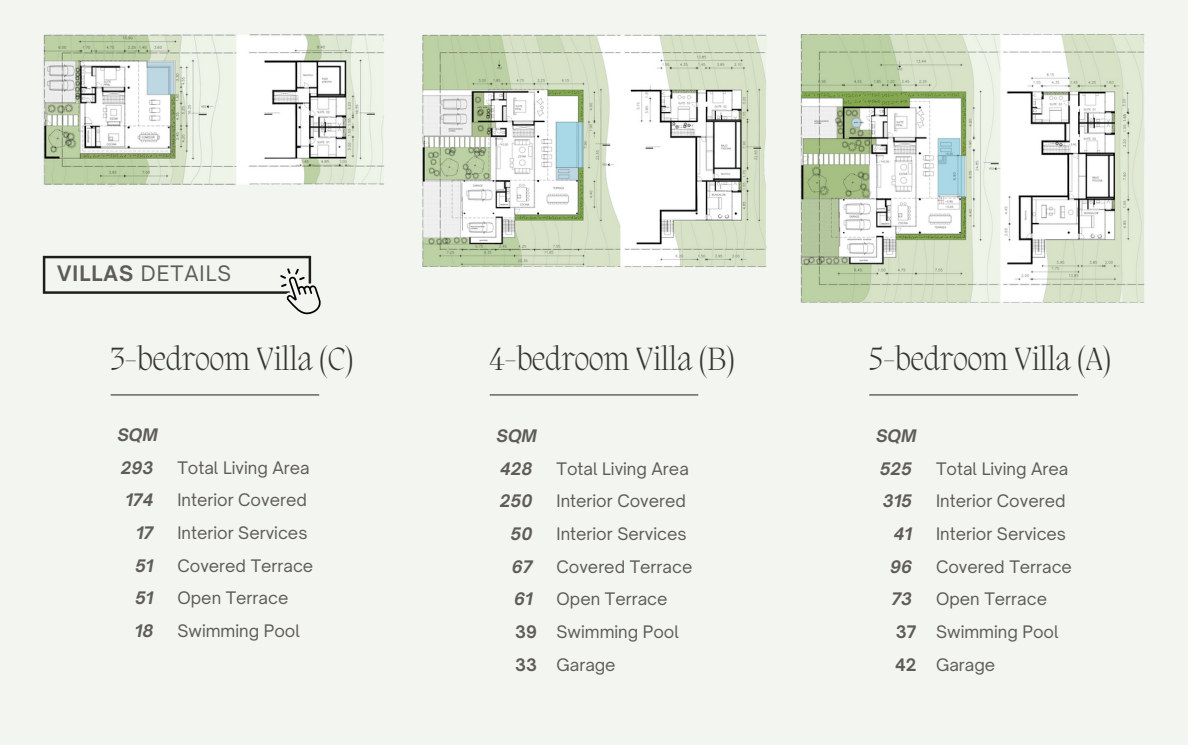
<style>
.page{position:relative;width:1188px;height:745px;background:#f3f6f0}
.page>*{position:absolute;margin:0;border:0;box-sizing:border-box;transform-origin:0 0}
.t1{font:200 33px "Migra";color:#373533}
.t2{font:20.4px "Open Sauce One";letter-spacing:.05em;color:#5e5b58}
.t3{font:16.5px "Open Sauce One";color:#5e5b58}
.t4{font:italic 700 16.5px "Open Sauce One";color:#5e5b58}
.t5{font:700 16.5px "Open Sauce One";color:#5e5b58}
.s1{font-weight:700}
</style>
<div class="page">
<img style="left:801px;top:34px;width:344px;height:269px">
<img style="left:422px;top:34px;width:344px;height:233px">
<img style="left:43px;top:34px;width:341px;height:151px">
<hr style="left:111px;top:394px;width:208px;height:1px;background:#373533">
<hr style="left:490px;top:394px;width:208px;height:1px;background:#373533">
<hr style="left:869px;top:394px;width:209px;height:1px;background:#373533">
<svg style="left:43px;top:256px;width:278px;height:58px"></svg>
<p class="t2" style="left:57px;top:261px;width:175px"><span class="s1">VILLAS</span> DETAILS</p>
<p class="t1" style="left:111px;top:343px;width:244px">3-bedroom Villa (C)</p>
<p class="t4" style="left:117px;top:424px;width:42px">SQM</p>
<p class="t4" style="left:121px;top:457px;width:34px">293</p>
<p class="t4" style="left:126px;top:490px;width:29px">174</p>
<p class="t4" style="left:136px;top:522px;width:19px">17</p>
<p class="t4" style="left:135px;top:555px;width:20px">51</p>
<p class="t4" style="left:135px;top:588px;width:20px">51</p>
<p class="t4" style="left:135px;top:620px;width:20px">18</p>
<p class="t3" style="left:177px;top:457px;width:134px">Total Living Area</p>
<p class="t3" style="left:177px;top:490px;width:131px">Interior Covered</p>
<p class="t3" style="left:177px;top:522px;width:132px">Interior Services</p>
<p class="t3" style="left:177px;top:555px;width:137px">Covered Terrace</p>
<p class="t3" style="left:177px;top:588px;width:112px">Open Terrace</p>
<p class="t3" style="left:177px;top:620px;width:124px">Swimming Pool</p>
<p class="t1" style="left:490px;top:343px;width:246px">4-bedroom Villa (B)</p>
<p class="t1" style="left:869px;top:343px;width:243px">5-bedroom Villa (A)</p>
<p class="t4" style="left:497px;top:425px;width:42px">SQM</p>
<p class="t4" style="left:500px;top:458px;width:34px">428</p>
<p class="t4" style="left:500px;top:491px;width:34px">250</p>
<p class="t4" style="left:511px;top:523px;width:23px">50</p>
<p class="t4" style="left:512px;top:556px;width:22px">67</p>
<p class="t4" style="left:514px;top:589px;width:20px">61</p>
<p class="t5" style="left:515px;top:621px;width:23px">39</p>
<p class="t3" style="left:557px;top:458px;width:134px">Total Living Area</p>
<p class="t3" style="left:557px;top:491px;width:131px">Interior Covered</p>
<p class="t3" style="left:557px;top:523px;width:132px">Interior Services</p>
<p class="t3" style="left:557px;top:556px;width:137px">Covered Terrace</p>
<p class="t3" style="left:557px;top:589px;width:112px">Open Terrace</p>
<p class="t3" style="left:557px;top:621px;width:124px">Swimming Pool</p>
<p class="t4" style="left:876px;top:425px;width:42px">SQM</p>
<p class="t4" style="left:880px;top:458px;width:34px">525</p>
<p class="t4" style="left:883px;top:491px;width:31px">315</p>
<p class="t4" style="left:894px;top:523px;width:20px">41</p>
<p class="t4" style="left:890px;top:556px;width:23px">96</p>
<p class="t4" style="left:891px;top:589px;width:22px">73</p>
<p class="t5" style="left:896px;top:621px;width:22px">37</p>
<p class="t3" style="left:936px;top:458px;width:134px">Total Living Area</p>
<p class="t3" style="left:936px;top:491px;width:131px">Interior Covered</p>
<p class="t3" style="left:936px;top:523px;width:132px">Interior Services</p>
<p class="t3" style="left:936px;top:556px;width:137px">Covered Terrace</p>
<p class="t3" style="left:936px;top:589px;width:112px">Open Terrace</p>
<p class="t3" style="left:936px;top:621px;width:124px">Swimming Pool</p>
<p class="t5" style="left:515px;top:654px;width:23px">33</p>
<p class="t3" style="left:557px;top:654px;width:61px">Garage</p>
<p class="t5" style="left:895px;top:654px;width:23px">42</p>
<p class="t3" style="left:936px;top:654px;width:61px">Garage</p>
</div>
